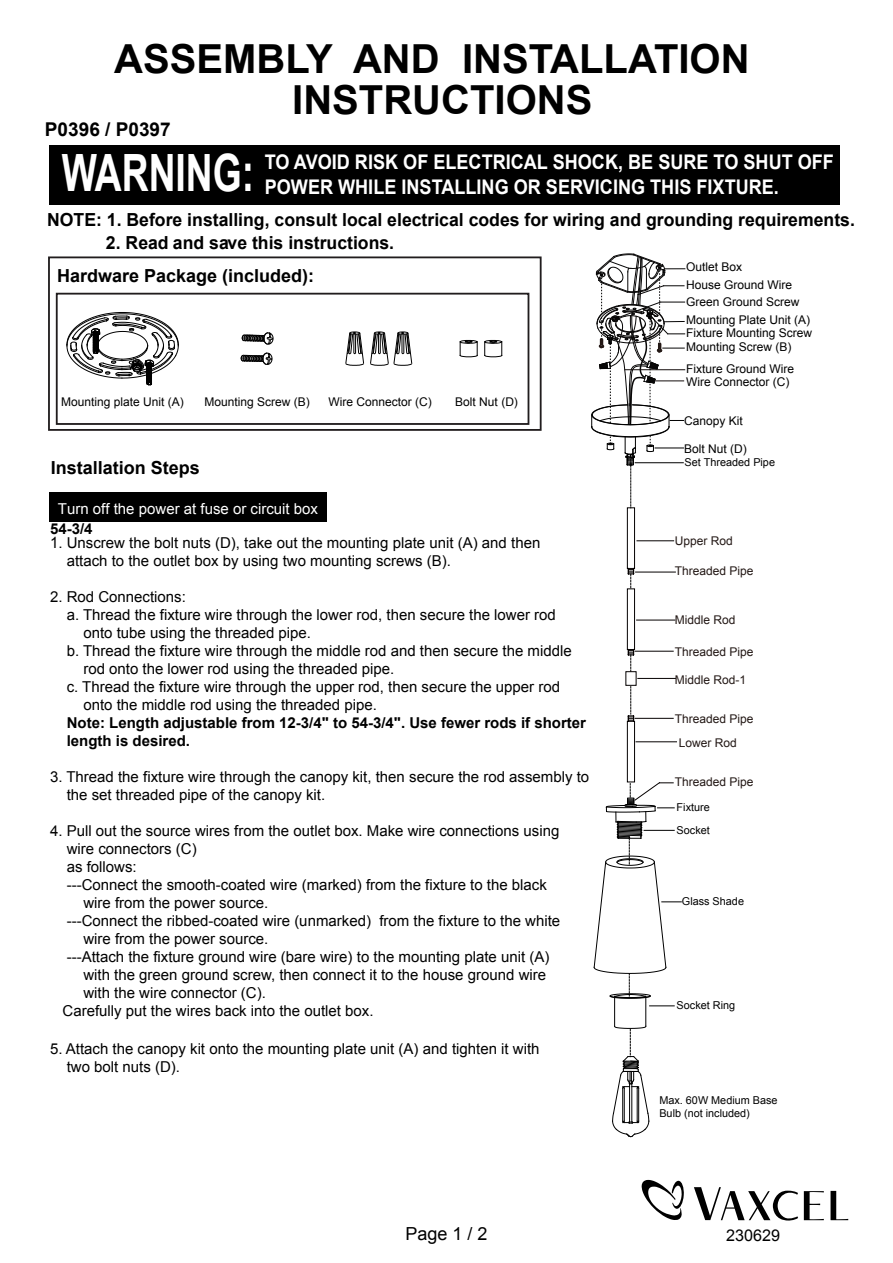
<style>
.page{position:relative;width:893px;height:1263px;background:#fff}
.page>*{position:absolute;margin:0;border:0;box-sizing:border-box;transform-origin:0 0}
.t1{font:700 51.45px "Arial";color:#fff;scale:.72 1}
.t2{font:700 40.05px/41.1px "Arial";color:#000;text-align:center}
.t3{font:700 20.4px/22px "Arial";color:#fff;scale:.9 1}
.t4{font:700 20.1px/24.2px "Arial";color:#fff;scale:.9 1}
.t5{font:700 19.05px "Arial";color:#000}
.t6{font:700 18px "Arial";color:#000}
.t7{font:18px "Arial";color:#000}
.t8{font:16.2px "Arial";color:#000}
.t9{font:15px/18px "Arial";color:#000}
.t10{font:700 15px/18px "Arial";color:#000}
.t11{font:15px "Arial";color:#fff}
.t12{font:12px "Arial";color:#000}
.t13{font:12px "Arial";color:#231815}
.t14{font:10.8px/13px "Arial";color:#000}
.s1{font-size:15.6px}
</style>
<div class="page">
<div style="left:49px;top:146px;width:790px;height:59px;background:#000"></div>
<div style="left:49px;top:493px;width:278px;height:29px;background:#000"></div>
<div style="left:48px;top:256px;width:494px;height:175px;border:2px solid #211d1e"></div>
<div style="left:56px;top:293px;width:473px;height:132px;border:2px solid #211d1e"></div>
<svg style="left:370px;top:331px;width:42px;height:35px"></svg>
<svg style="left:345px;top:331px;width:19px;height:35px"></svg>
<svg style="left:241px;top:332px;width:32px;height:33px"></svg>
<svg style="left:484px;top:340px;width:18px;height:17px"></svg>
<svg style="left:460px;top:340px;width:18px;height:17px"></svg>
<svg style="left:67px;top:312px;width:112px;height:73px"></svg>
<hr style="left:637px;top:540px;width:37px;height:1px;background:#050000">
<hr style="left:636px;top:572px;width:39px;height:1px;background:#050000">
<hr style="left:637px;top:620px;width:38px;height:1px;background:#050000">
<hr style="left:635px;top:651px;width:38px;height:1px;background:#050000">
<hr style="left:635px;top:718px;width:38px;height:1px;background:#050000">
<hr style="left:638px;top:678px;width:37px;height:1px;background:#050000">
<hr style="left:636px;top:741px;width:40px;height:1px;background:#050000">
<div style="left:627px;top:508px;width:8px;height:61px;border:1px solid #040000"></div>
<div style="left:627px;top:589px;width:8px;height:61px;border:1px solid #040000"></div>
<div style="left:627px;top:721px;width:8px;height:61px;border:1px solid #040000"></div>
<svg style="left:628px;top:686px;width:6px;height:35px"></svg>
<svg style="left:628px;top:649px;width:6px;height:22px"></svg>
<svg style="left:628px;top:568px;width:6px;height:20px"></svg>
<svg style="left:591px;top:253px;width:94px;height:255px"></svg>
<hr style="left:635px;top:462px;width:49px;height:1px;background:#000">
<svg style="left:594px;top:782px;width:88px;height:355px"></svg>
<svg style="left:830px;top:1191px;width:18px;height:29px"></svg>
<svg style="left:694px;top:1187px;width:104px;height:34px"></svg>
<svg style="left:804px;top:1191px;width:20px;height:29px"></svg>
<svg style="left:641px;top:1180px;width:43px;height:40px"></svg>
<h2 class="t2" style="left:114px;top:40px;width:637px">ASSEMBLY AND INSTALLATION<br>INSTRUCTIONS</h2>
<h3 class="t3" style="left:258px;top:151px;width:646px">TO AVOID RISK OF ELECTRICAL SHOCK, BE SURE TO SHUT OFF<br>POWER BEFORE INSTALLING OR SERVICING THIS FIXTURE.</h3>
<p class="t6" style="left:47px;top:208px;width:809px">NOTE: 1. Before installing, consult local electrical codes for wiring and grounding requirements.</p>
<p class="t6" style="left:106px;top:231px;width:290px">2. Read and save this instructions.</p>
<p class="t5" style="left:45px;top:117px;width:127px">P0396 / P0397</p>
<h1 class="t1" style="left:62px;top:139px;width:269px">WARNING:</h1>
<h3 class="t4" style="left:265px;top:151px;width:634px">TO AVOID RISK OF ELECTRICAL SHOCK, BE SURE TO SHUT OFF<br>POWER WHILE INSTALLING OR SERVICING THIS FIXTURE.</h3>
<p class="t6" style="left:57px;top:264px;width:259px">Hardware Package (included):</p>
<p class="t12" style="left:61px;top:394px;width:124px">Mounting plate Unit (A)</p>
<p class="t12" style="left:204px;top:394px;width:107px">Mounting Screw (B)</p>
<p class="t12" style="left:329px;top:394px;width:105px">Wire Connector (C)</p>
<p class="t12" style="left:455px;top:394px;width:64px">Bolt Nut (D)</p>
<p class="t6" style="left:51px;top:456px;width:151px">Installation Steps</p>
<p class="t11" style="left:58px;top:499px;width:262px">Turn off the power at fuse or circuit box</p>
<p class="t10" style="left:50px;top:520px;width:44px">54-3/4</p>
<p class="t9" style="left:67px;top:533px;width:475px;text-indent:-17px"><span class="s1">1</span>. Unscrew the bolt nuts (D), take out the mounting plate unit (A) and then attach to the outlet box by using two mounting screws (B).</p>
<p class="t9" style="left:50px;top:587px;width:137px">2. Rod Connections:</p>
<p class="t9" style="left:67px;top:605px;width:491px">a. Thread the fixture wire through the lower rod, then secure the lower rod</p>
<p class="t9" style="left:83px;top:623px;width:229px">onto tube using the threaded pipe.</p>
<p class="t9" style="left:67px;top:641px;width:506px">b. Thread the fixture wire through the middle rod and then secure the middle</p>
<p class="t9" style="left:83px;top:659px;width:313px">rod onto the lower rod using the threaded pipe.</p>
<p class="t9" style="left:67px;top:677px;width:495px">c. Thread the fixture wire through the upper rod, then secure the upper rod</p>
<p class="t9" style="left:83px;top:695px;width:295px">onto the middle rod using the threaded pipe.</p>
<p class="t10" style="left:67px;top:714px;width:521px">Note: Length adjustable from 12-3/4" to 54-3/4". Use fewer rods if shorter length is desired.</p>
<p class="t9" style="left:67px;top:767px;width:524px;text-indent:-17px">3. Thread the fixture wire through the canopy kit, then secure the rod assembly to the set threaded pipe of the canopy kit.</p>
<p class="t9" style="left:50px;top:821px;width:511px">4. Pull out the source wires from the outlet box. Make wire connections using</p>
<p class="t9" style="left:67px;top:839px;width:132px">wire connectors (C)</p>
<p class="t9" style="left:67px;top:857px;width:72px">as follows:</p>
<p class="t9" style="left:67px;top:875px;width:482px">---Connect the smooth-coated wire (marked) from the fixture to the black</p>
<p class="t9" style="left:83px;top:893px;width:187px">wire from the power source.</p>
<p class="t9" style="left:67px;top:911px;width:495px">---Connect the ribbed-coated wire (unmarked) from the fixture to the white</p>
<p class="t9" style="left:83px;top:929px;width:187px">wire from the power source.</p>
<p class="t9" style="left:67px;top:947px;width:484px">---Attach the fixture ground wire (bare wire) to the mounting plate unit (A)</p>
<p class="t9" style="left:83px;top:965px;width:464px">with the green ground screw, then connect it to the house ground wire</p>
<p class="t9" style="left:83px;top:983px;width:184px">with the wire connector (C).</p>
<p class="t9" style="left:63px;top:1001px;width:312px">Carefully put the wires back into the outlet box.</p>
<p class="t9" style="left:67px;top:1040px;width:474px;text-indent:-17px">5. Attach the canopy kit onto the mounting plate unit (A) and tighten it with two bolt nuts (D).</p>
<p class="t7" style="left:405px;top:1221px;width:84px">Page 1 / 2</p>
<p class="t12" style="left:686px;top:259px;width:58px">Outlet Box</p>
<p class="t12" style="left:686px;top:277px;width:108px">House Ground Wire</p>
<p class="t12" style="left:686px;top:294px;width:115px">Green Ground Screw</p>
<p class="t12" style="left:686px;top:339px;width:107px">Mounting Screw (B)</p>
<p class="t12" style="left:686px;top:312px;width:126px">Mounting Plate Unit (A)</p>
<p class="t12" style="left:686px;top:325px;width:128px">Fixture Mounting Screw</p>
<p class="t12" style="left:686px;top:373px;width:105px">Wire Connector (C)</p>
<p class="t12" style="left:686px;top:361px;width:110px">Fixture Ground Wire</p>
<p class="t12" style="left:684px;top:413px;width:60px">Canopy Kit</p>
<p class="t12" style="left:684px;top:441px;width:64px">Bolt Nut (D)</p>
<p class="t14" style="left:684px;top:456px;width:92px">Set Threaded Pipe</p>
<p class="t13" style="left:675px;top:533px;width:60px">Upper Rod</p>
<p class="t13" style="left:675px;top:563px;width:80px">Threaded Pipe</p>
<p class="t13" style="left:675px;top:612px;width:62px">Middle Rod</p>
<p class="t13" style="left:675px;top:643px;width:80px">Threaded Pipe</p>
<p class="t13" style="left:675px;top:671px;width:73px">Middle Rod-1</p>
<p class="t13" style="left:675px;top:711px;width:80px">Threaded Pipe</p>
<p class="t13" style="left:679px;top:735px;width:60px">Lower Rod</p>
<p class="t13" style="left:675px;top:774px;width:80px">Threaded Pipe</p>
<p class="t14" style="left:677px;top:801px;width:35px">Fixture</p>
<p class="t14" style="left:677px;top:823px;width:35px">Socket</p>
<p class="t14" style="left:682px;top:895px;width:64px">Glass Shade</p>
<p class="t14" style="left:677px;top:999px;width:60px">Socket Ring</p>
<p class="t14" style="left:659px;top:1094px;width:120px">Max. 60W Medium Base<br>Bulb (not included)</p>
<p class="t8" style="left:726px;top:1225px;width:55px">230629</p>
</div>
